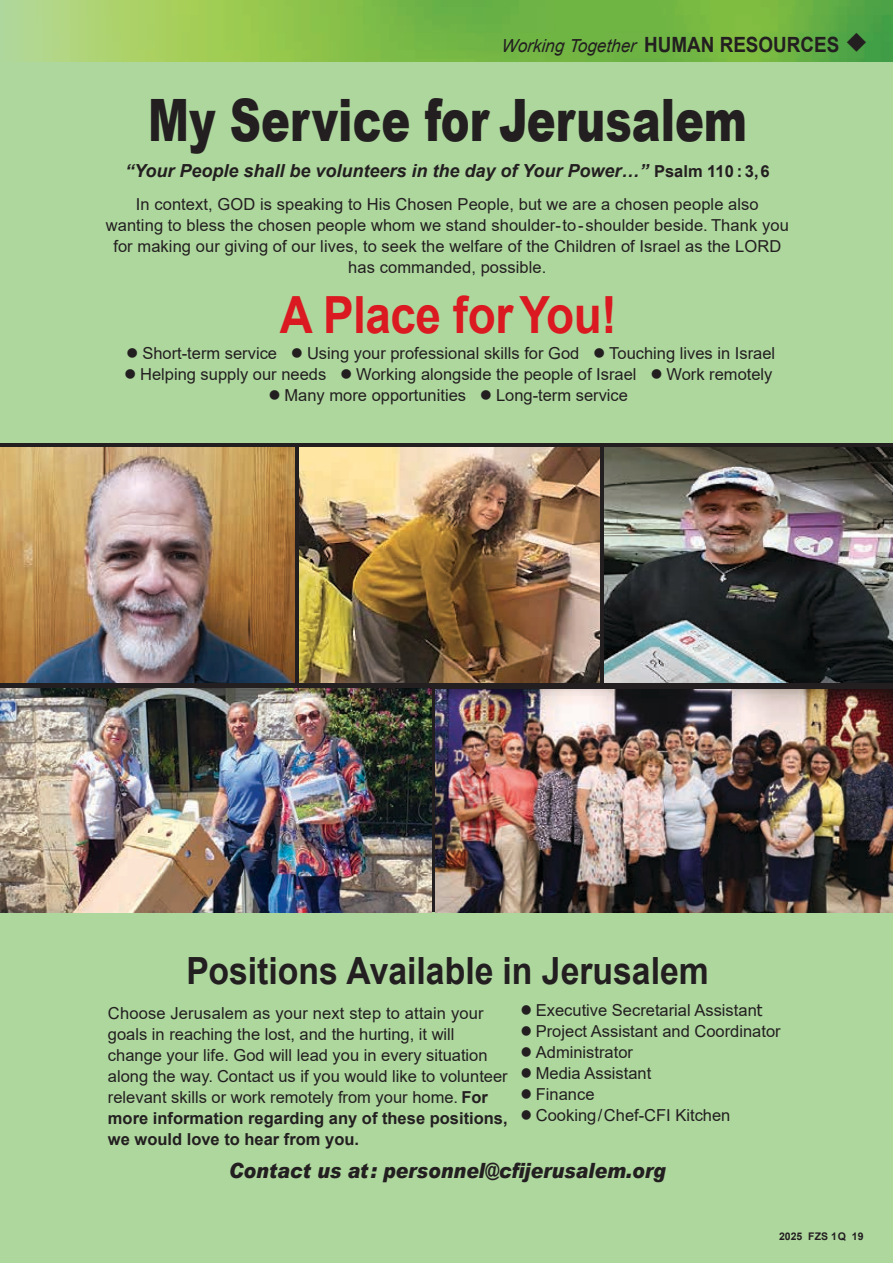
<style>
.page{position:relative;width:893px;height:1263px;background:#fff}
.page>*{position:absolute;margin:0;border:0;box-sizing:border-box;transform-origin:0 0}
.t1{font:900 58.5px "Arial";color:#231f20;scale:.74 1}
.t2{font:700 51.3px "Arial";letter-spacing:-.01em;color:#da1921;scale:.89 1}
.t3{font:700 37.5px "Arial";color:#231f20;scale:.9 1}
.t4{font:italic 900 21px "Arial";color:#231f20;scale:.9 1}
.t5{font:italic 700 18px "Arial";color:#231f20}
.t6{font:italic 18px "Arial";color:#231f20;scale:.95 1}
.t7{font:16.5px/21px "Arial";color:#231f20}
.t8{font:700 10.5px "Arial";color:#231f20}
.s1{font-weight:700;font-style:normal;font-size:21px}
.s2{font-style:normal;font-size:16.5px}
.s3{font-weight:700}
.s4{font-family:"Tahoma"}
</style>
<div class="page">
<img style="left:0;top:1007px;width:1px;height:256px">
<div style="left:1px;top:0;width:892px;height:1263px;background:#aed79e"></div>
<svg style="left:1px;top:443px;width:892px;height:469px;background:#39302b"></svg>
<img style="left:300px;top:447px;width:299px;height:236px">
<img style="left:0;top:689px;width:431px;height:223px">
<img style="left:436px;top:689px;width:457px;height:223px">
<img style="left:0;top:448px;width:294px;height:235px">
<img style="left:605px;top:448px;width:288px;height:235px">
<svg style="left:847px;top:32px;width:19px;height:20px"></svg>
<p class="t6" style="left:501px;top:34px;width:357px">Working Together <span class="s1">HUMAN RESOURCES</span></p>
<h1 class="t1" style="left:148px;top:78px;width:811px">My Service for Jerusalem</h1>
<p class="t5" style="left:125px;top:159px;width:646px">“Your People shall be volunteers in the day of Your Power…” <span class="s2">Psalm 110 : 3,6</span></p>
<p class="t7" style="left:106px;top:193px;width:684px;text-align:center">In context, GOD is speaking to His Chosen People, but we are a chosen people also wanting to bless the chosen people whom we stand shoulder-to-shoulder beside. Thank you for making our giving of our lives, to seek the welfare of the Children of Israel as the LORD has commanded, possible.</p>
<h2 class="t2" style="left:280px;top:279px;width:380px">A Place for You!</h2>
<p class="t7" style="left:126px;top:343px;width:650px">● Short-term service ● Using your professional skills for God ● Touching lives in Israel</p>
<p class="t7" style="left:124px;top:364px;width:650px">● Helping supply our needs ● Working alongside the people of Israel ● Work remotely</p>
<p class="t7" style="left:268px;top:385px;width:361px">● Many more opportunities ● Long-term service</p>
<h3 class="t3" style="left:187px;top:944px;width:582px">Positions Available in Jerusalem</h3>
<p class="t7" style="left:108px;top:1003px;width:401px">Choose Jerusalem as your next step to attain your goals in reaching the lost, and the hurting, it will change your life. God will lead you in every situation along the way. Contact us if you would like to volunteer relevant skills or work remotely from your home. <span class="s3">For more information regarding any of these positions, we would love to hear from you.</span></p>
<p class="t7" style="left:520px;top:1000px;width:243px">● Executive Secretarial Assistan<span class="s4">t</span></p>
<p class="t7" style="left:520px;top:1021px;width:262px">● Project Assistant and Coordinator</p>
<p class="t7" style="left:520px;top:1042px;width:114px">● Administrator</p>
<p class="t7" style="left:520px;top:1063px;width:132px">● Media Assistant</p>
<p class="t7" style="left:520px;top:1084px;width:75px">● Finance</p>
<p class="t7" style="left:520px;top:1105px;width:211px">● Cooking/Chef-CFI Kitchen</p>
<p class="t4" style="left:229px;top:1158px;width:487px">Contact us at: personnel@cfijerusalem.org</p>
<p class="t8" style="left:779px;top:1228px;width:86px">2025 FZS 1Q 19</p>
</div>
